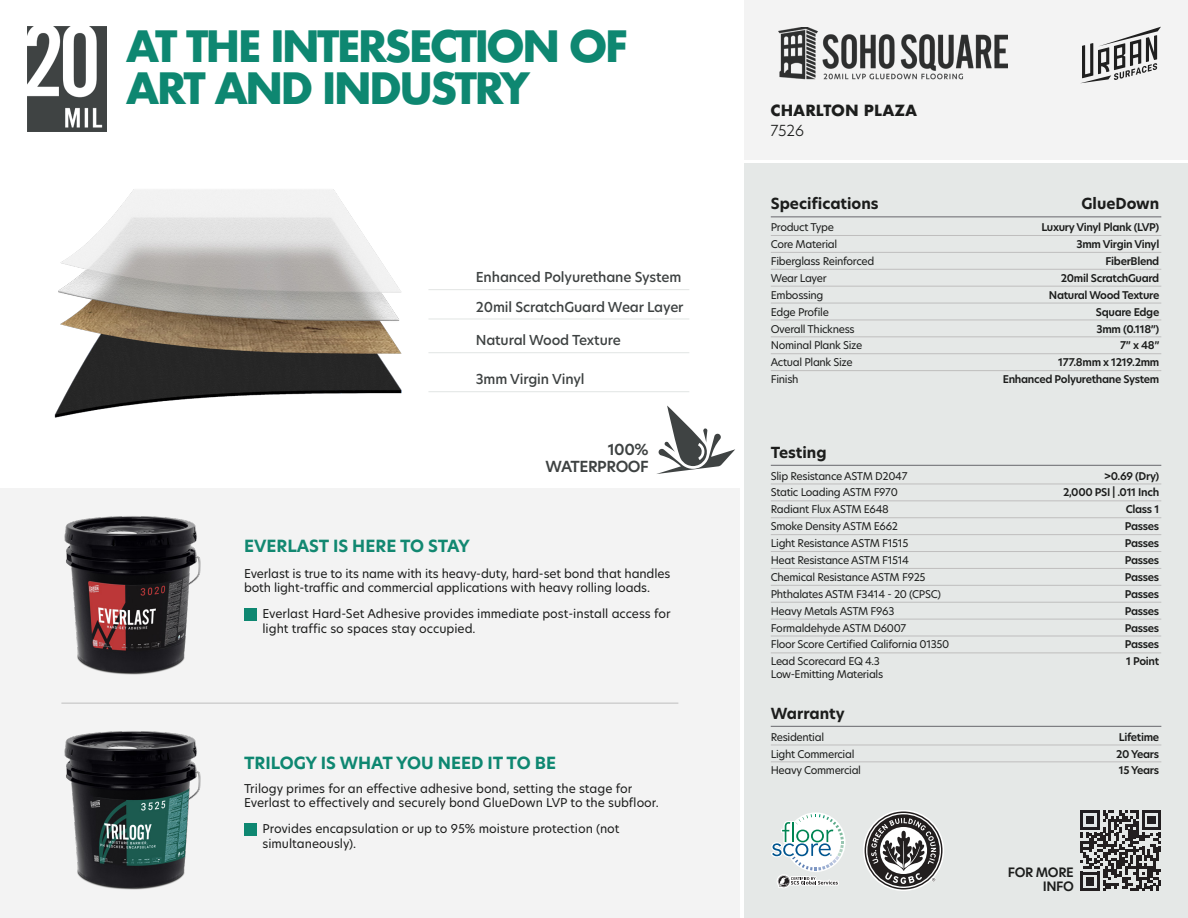
<style>
.page{position:relative;width:1188px;height:918px;background:#fff}
.page>*{position:absolute;margin:0;border:0;box-sizing:border-box;transform-origin:0 0}
.t1{font:700 42px/42px "Futura";letter-spacing:-.07em;color:#0e8771}
.t2{font:700 16.5px "New Hero";color:#0e8771}
.t3{font:700 16.5px "New Hero";color:#128871}
.t4{font:700 15px "New Hero";color:#1c1d1c}
.t5{font:600 15px/16.5px "New Hero";letter-spacing:-.03em;color:#3e4242;text-align:right}
.t6{font:700 15px "Futura";color:#1c1d1c}
.t7{font:300 15px "New Hero";color:#1c1d1c}
.t8{font:500 13.5px "New Hero";letter-spacing:-.01em;color:#3e4242}
.t9{font:600 12.75px/13.5px "New Hero";letter-spacing:-.03em;color:#1c1d1c;text-align:right}
.t10{font:12px/14.4px "New Hero";color:#1c1d1c}
.t11{font:10.5px/16.8px "New Hero";letter-spacing:-.03em;color:#1c1d1c}
.t12{font:600 10.5px/16.8px "New Hero";letter-spacing:-.03em;color:#1c1d1c}
</style>
<div class="page">
<img style="left:37px;top:94px;width:365px;height:324px">
<div style="left:744px;top:164px;width:444px;height:754px;background:#e5e8e7"></div>
<svg style="left:863px;top:810px;width:81px;height:81px"></svg>
<div style="left:0;top:488px;width:740px;height:430px;background:#f3f3f3"></div>
<hr style="left:771px;top:216px;width:390px;height:1px;background:#75757a">
<hr style="left:771px;top:235px;width:390px;height:1px;background:#bfbebe">
<hr style="left:771px;top:252px;width:390px;height:1px;background:#bfbebe">
<hr style="left:771px;top:269px;width:390px;height:1px;background:#bfbebe">
<hr style="left:771px;top:286px;width:390px;height:1px;background:#bfbebe">
<hr style="left:771px;top:303px;width:390px;height:1px;background:#bfbebe">
<hr style="left:771px;top:320px;width:390px;height:1px;background:#bfbebe">
<hr style="left:771px;top:336px;width:390px;height:1px;background:#bfbebe">
<hr style="left:771px;top:353px;width:390px;height:1px;background:#bfbebe">
<hr style="left:771px;top:370px;width:390px;height:1px;background:#bfbebe">
<div style="left:744px;top:0;width:444px;height:160px;background:#f3f3f3"></div>
<svg style="left:1080px;top:27px;width:81px;height:57px"></svg>
<svg style="left:657px;top:406px;width:78px;height:68px"></svg>
<div style="left:244px;top:824px;width:12px;height:12px;background:#0e8771"></div>
<div style="left:244px;top:609px;width:12px;height:12px;background:#0e8771"></div>
<img style="left:64px;top:516px;width:137px;height:159px">
<img style="left:64px;top:731px;width:137px;height:159px">
<hr style="left:61px;top:703px;width:617px;height:1px;background:#bfbebe">
<hr style="left:428px;top:289px;width:261px;height:1px;background:#e5e8e7">
<hr style="left:428px;top:318px;width:261px;height:2px;background:#e5e8e7">
<hr style="left:428px;top:352px;width:261px;height:1px;background:#e5e8e7">
<hr style="left:428px;top:391px;width:261px;height:1px;background:#e5e8e7">
<svg style="left:771px;top:812px;width:75px;height:76px"></svg>
<img style="left:27px;top:27px;width:79px;height:104px">
<hr style="left:771px;top:726px;width:390px;height:1px;background:#75757a">
<hr style="left:771px;top:745px;width:390px;height:1px;background:#bfbebe">
<hr style="left:771px;top:761px;width:390px;height:1px;background:#bfbebe">
<hr style="left:771px;top:465px;width:390px;height:1px;background:#75757a">
<hr style="left:771px;top:484px;width:390px;height:1px;background:#bfbebe">
<hr style="left:771px;top:500px;width:390px;height:1px;background:#bfbebe">
<hr style="left:771px;top:517px;width:390px;height:1px;background:#bfbebe">
<hr style="left:771px;top:534px;width:390px;height:1px;background:#bfbebe">
<hr style="left:771px;top:551px;width:390px;height:1px;background:#bfbebe">
<hr style="left:771px;top:568px;width:390px;height:1px;background:#bfbebe">
<hr style="left:771px;top:585px;width:390px;height:1px;background:#bfbebe">
<hr style="left:771px;top:602px;width:390px;height:1px;background:#bfbebe">
<hr style="left:771px;top:619px;width:390px;height:1px;background:#bfbebe">
<hr style="left:771px;top:636px;width:390px;height:1px;background:#bfbebe">
<hr style="left:771px;top:653px;width:390px;height:1px;background:#bfbebe">
<img style="left:778px;top:27px;width:229px;height:52px">
<svg style="left:1080px;top:810px;width:81px;height:81px"></svg>
<h1 class="t1" style="left:126px;top:25px;width:503px">AT THE INTERSECTION OF<br>ART AND INDUSTRY</h1>
<p class="t8" style="left:476px;top:268px;width:207px">Enhanced Polyurethane System</p>
<p class="t8" style="left:476px;top:297px;width:209px">20mil ScratchGuard Wear Layer</p>
<p class="t8" style="left:476px;top:331px;width:146px">Natural Wood Texture</p>
<p class="t8" style="left:476px;top:370px;width:110px">3mm Virgin Vinyl</p>
<h2 class="t3" style="left:244px;top:535px;width:227px">EVERLAST IS HERE TO STAY</h2>
<h3 class="t5" style="left:546px;top:441px;width:105px">100%<br>WATERPROOF</h3>
<p class="t10" style="left:244px;top:566px;width:428px">Everlast is true to its name with its heavy-duty, hard-set bond that handles both light-traffic and commercial applications with heavy rolling loads.</p>
<p class="t10" style="left:262px;top:607px;width:410px">Everlast Hard-Set Adhesive provides immediate post-install access for light traffic so spaces stay occupied.</p>
<h2 class="t2" style="left:244px;top:751px;width:313px">TRILOGY IS WHAT YOU NEED IT TO BE</h2>
<p class="t10" style="left:244px;top:781px;width:416px">Trilogy primes for an effective adhesive bond, setting the stage for<br>Everlast to effectively and securely bond GlueDown LVP to the subfloor.</p>
<p class="t10" style="left:262px;top:822px;width:359px">Provides encapsulation or up to 95% moisture protection (not simultaneously).</p>
<h3 class="t6" style="left:770px;top:100px;width:148px">CHARLTON PLAZA</h3>
<h3 class="t7" style="left:770px;top:120px;width:35px">7526</h3>
<h3 class="t4" style="left:771px;top:194px;width:109px">Specifications</h3>
<h3 class="t4" style="left:1082px;top:194px;width:79px">GlueDown</h3>
<p class="t11" style="left:771px;top:219px;width:65px">Product Type</p>
<p class="t12" style="left:1041px;top:219px;width:120px">Luxury Vinyl Plank (LVP)</p>
<p class="t11" style="left:771px;top:236px;width:68px">Core Material</p>
<p class="t12" style="left:1077px;top:236px;width:84px">3mm Virgin Vinyl</p>
<p class="t11" style="left:771px;top:252px;width:105px">Fiberglass Reinforced</p>
<p class="t12" style="left:1105px;top:253px;width:55px">FiberBlend</p>
<p class="t11" style="left:771px;top:269px;width:57px">Wear Layer</p>
<p class="t12" style="left:1061px;top:269px;width:100px">20mil ScratchGuard</p>
<p class="t11" style="left:771px;top:286px;width:54px">Embossing</p>
<p class="t12" style="left:1049px;top:286px;width:112px">Natural Wood Texture</p>
<p class="t11" style="left:771px;top:303px;width:60px">Edge Profile</p>
<p class="t12" style="left:1096px;top:303px;width:65px">Square Edge</p>
<p class="t11" style="left:771px;top:320px;width:93px">Overall Thickness<br>Nominal Plank Size</p>
<p class="t12" style="left:1097px;top:321px;width:64px">3mm (0.118”)</p>
<p class="t12" style="left:1120px;top:337px;width:41px">7” x 48”</p>
<p class="t11" style="left:771px;top:354px;width:83px">Actual Plank Size</p>
<p class="t12" style="left:1058px;top:354px;width:103px">177.8mm x 1219.2mm</p>
<p class="t11" style="left:771px;top:371px;width:29px">Finish</p>
<p class="t12" style="left:1003px;top:371px;width:158px">Enhanced Polyurethane System</p>
<h3 class="t4" style="left:771px;top:442px;width:57px">Testing</h3>
<p class="t11" style="left:771px;top:467px;width:138px">Slip Resistance ASTM D2047</p>
<p class="t12" style="left:1104px;top:467px;width:57px">&gt;0.69 (Dry)</p>
<p class="t11" style="left:771px;top:484px;width:129px">Static Loading ASTM F970</p>
<p class="t12" style="left:1063px;top:484px;width:98px">2,000 PSI | .011 Inch</p>
<p class="t11" style="left:771px;top:501px;width:120px">Radiant Flux ASTM E648</p>
<p class="t12" style="left:1126px;top:501px;width:35px">Class 1</p>
<p class="t11" style="left:771px;top:518px;width:129px">Smoke Density ASTM E662</p>
<p class="t12" style="left:1125px;top:518px;width:36px">Passes</p>
<p class="t11" style="left:771px;top:535px;width:139px">Light Resistance ASTM F1515</p>
<p class="t12" style="left:1125px;top:535px;width:36px">Passes</p>
<p class="t11" style="left:771px;top:552px;width:140px">Heat Resistance ASTM F1514</p>
<p class="t12" style="left:1125px;top:552px;width:36px">Passes</p>
<p class="t11" style="left:771px;top:569px;width:156px">Chemical Resistance ASTM F925</p>
<p class="t12" style="left:1125px;top:569px;width:36px">Passes</p>
<p class="t11" style="left:771px;top:585px;width:172px">Phthalates ASTM F3414 - 20 (CPSC)</p>
<p class="t12" style="left:1125px;top:586px;width:36px">Passes</p>
<p class="t11" style="left:771px;top:602px;width:125px">Heavy Metals ASTM F963</p>
<p class="t12" style="left:1125px;top:602px;width:36px">Passes</p>
<p class="t11" style="left:771px;top:619px;width:137px">Formaldehyde ASTM D6007</p>
<p class="t12" style="left:1125px;top:619px;width:36px">Passes<br>Passes</p>
<p class="t11" style="left:771px;top:655px;width:114px;line-height:12.6px">Lead Scorecard EQ 4.3<br>Low-Emitting Materials</p>
<p class="t12" style="left:1126px;top:653px;width:35px">1 Point</p>
<p class="t11" style="left:771px;top:636px;width:180px">Floor Score Certified California 01350</p>
<h3 class="t4" style="left:771px;top:703px;width:75px">Warranty</h3>
<p class="t11" style="left:771px;top:728px;width:55px">Residential</p>
<p class="t12" style="left:1119px;top:728px;width:42px">Lifetime</p>
<p class="t11" style="left:771px;top:745px;width:85px">Light Commercial</p>
<p class="t12" style="left:1116px;top:745px;width:45px">20 Years</p>
<p class="t11" style="left:771px;top:762px;width:92px">Heavy Commercial</p>
<p class="t12" style="left:1119px;top:762px;width:42px">15 Years</p>
<p class="t9" style="left:1008px;top:866px;width:68px">FOR MORE<br>INFO</p>
</div>
